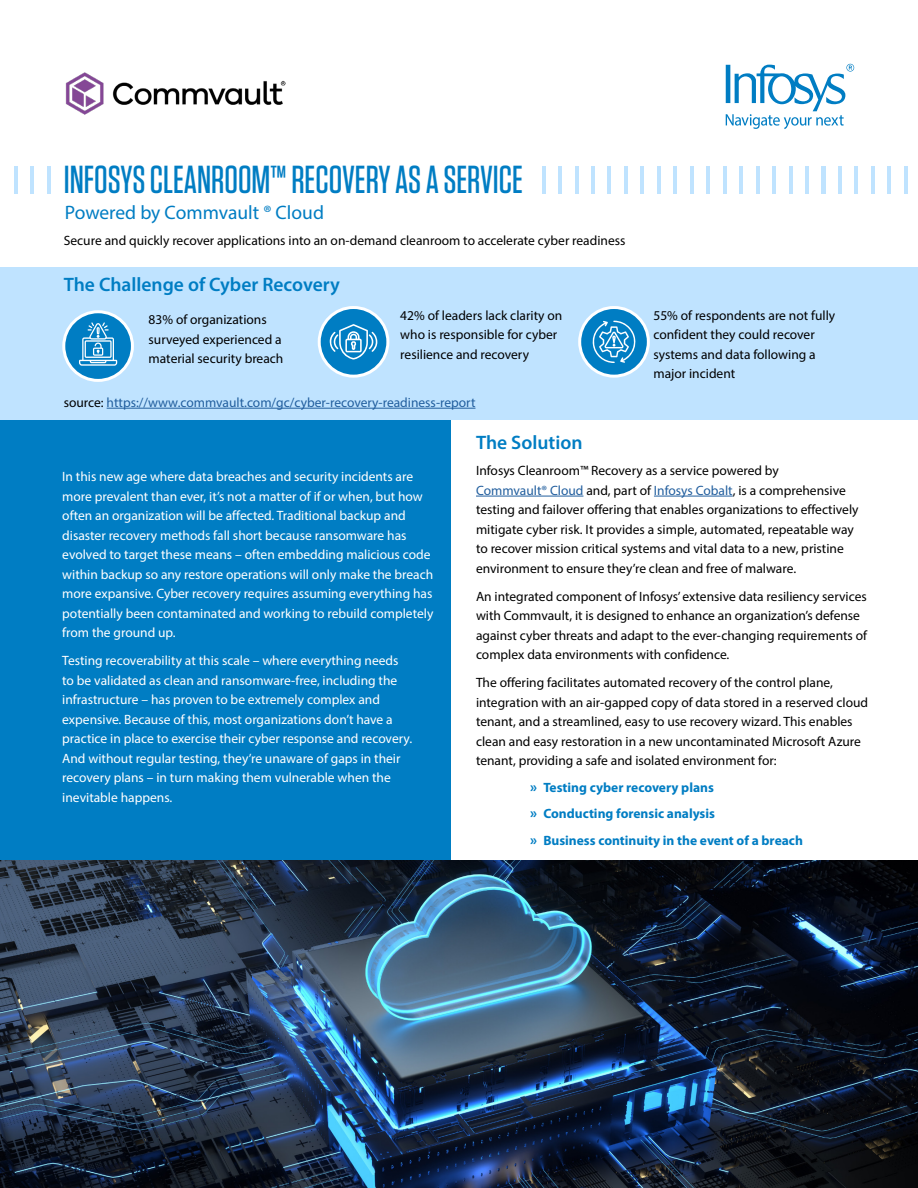
<style>
.page{position:relative;width:918px;height:1188px;background:#fff}
.page>*{position:absolute;margin:0;border:0;box-sizing:border-box;transform-origin:0 0}
.t1{font:500 39px "Tungsten";color:#007dc3;scale:.96 1}
.t2{font:600 19.5px "Myriad Pro";color:#007dc3}
.t3{font:19.5px "Myriad Pro";color:#007dc3}
.t4{font:13.5px/19.5px "Myriad Pro";color:#000}
.t5{font:13.5px/19.5px "Myriad Pro";color:#fff}
.t6{font:700 13.5px/26.5px "Myriad Pro";color:#007dc3}
.t7{font:13.5px "Myriad Pro";color:#215e9e}
.s1{color:#000}
.s2{color:#215e9e}
.s3{font-size:15px}
</style>
<div class="page">
<div style="left:0;top:415px;width:451px;height:492px;background:#007dc3"></div>
<div style="left:0;top:267px;width:918px;height:153px;background:#bfe3ff"></div>
<img style="left:0;top:861px;width:918px;height:327px">
<hr style="left:107px;top:408px;width:368px;height:1px;background:#215e9e">
<svg style="left:726px;top:64px;width:128px;height:65px"></svg>
<hr style="left:31px;top:166px;width:3px;height:27px;background:#bfe3ff">
<hr style="left:14px;top:166px;width:3px;height:27px;background:#bfe3ff">
<hr style="left:47px;top:166px;width:3px;height:27px;background:#bfe3ff">
<hr style="left:558px;top:166px;width:4px;height:27px;background:#bfe3ff">
<hr style="left:542px;top:166px;width:3px;height:27px;background:#bfe3ff">
<hr style="left:575px;top:166px;width:3px;height:27px;background:#bfe3ff">
<hr style="left:591px;top:166px;width:3px;height:27px;background:#bfe3ff">
<hr style="left:608px;top:166px;width:3px;height:27px;background:#bfe3ff">
<hr style="left:773px;top:166px;width:3px;height:27px;background:#bfe3ff">
<hr style="left:806px;top:166px;width:3px;height:27px;background:#bfe3ff">
<hr style="left:756px;top:166px;width:4px;height:27px;background:#bfe3ff">
<hr style="left:707px;top:166px;width:3px;height:27px;background:#bfe3ff">
<hr style="left:690px;top:166px;width:4px;height:27px;background:#bfe3ff">
<hr style="left:740px;top:166px;width:3px;height:27px;background:#bfe3ff">
<hr style="left:723px;top:166px;width:3px;height:27px;background:#bfe3ff">
<hr style="left:674px;top:166px;width:3px;height:27px;background:#bfe3ff">
<hr style="left:624px;top:166px;width:3px;height:27px;background:#bfe3ff">
<hr style="left:657px;top:166px;width:3px;height:27px;background:#bfe3ff">
<hr style="left:641px;top:166px;width:3px;height:27px;background:#bfe3ff">
<hr style="left:789px;top:166px;width:4px;height:27px;background:#bfe3ff">
<hr style="left:822px;top:166px;width:4px;height:27px;background:#bfe3ff">
<hr style="left:838px;top:166px;width:4px;height:27px;background:#bfe3ff">
<hr style="left:904px;top:166px;width:4px;height:27px;background:#bfe3ff">
<hr style="left:855px;top:166px;width:3px;height:27px;background:#bfe3ff">
<hr style="left:888px;top:166px;width:3px;height:27px;background:#bfe3ff">
<hr style="left:871px;top:166px;width:4px;height:27px;background:#bfe3ff">
<hr style="left:476px;top:496px;width:107px;height:1px;background:#215e9e">
<hr style="left:654px;top:496px;width:79px;height:1px;background:#215e9e">
<div style="left:64px;top:312px;width:68px;height:68px;background:#007dc3;border-radius:50%"></div>
<div style="left:62px;top:310px;width:72px;height:72px;border:3px solid #fff;border-radius:50%"></div>
<svg style="left:319px;top:307px;width:69px;height:69px;background:#1d8bc9"></svg>
<div style="left:318px;top:306px;width:71px;height:72px;border:3px solid #fff;border-radius:50%"></div>
<svg style="left:580px;top:307px;width:68px;height:69px;background:#1c8bc9"></svg>
<div style="left:578px;top:306px;width:72px;height:72px;border:3px solid #fff;border-radius:50%"></div>
<svg style="left:79px;top:322px;width:38px;height:44px"></svg>
<svg style="left:330px;top:324px;width:47px;height:36px;background:#409dd2"></svg>
<svg style="left:592px;top:321px;width:44px;height:42px;background:#3e9cd1"></svg>
<img style="left:65px;top:72px;width:221px;height:43px">
<h1 class="t1" style="left:64px;top:159px;width:480px">INFOSYS CLEANROOM™ RECOVERY AS A SERVICE</h1>
<h2 class="t3" style="left:65px;top:200px;width:261px">Powered by Commvault ® Cloud</h2>
<p class="t4" style="left:64px;top:230px;width:563px">Secure and quickly recover applications into an on-demand cleanroom to accelerate cyber readiness</p>
<h2 class="t2" style="left:64px;top:272px;width:278px">The Challenge of Cyber Recovery</h2>
<p class="t4" style="left:149px;top:310px;width:136px">83% of organizations surveyed experienced a material security breach</p>
<p class="t4" style="left:400px;top:305px;width:164px">42% of leaders lack clarity on who is responsible for cyber resilience and recovery</p>
<p class="t4" style="left:653px;top:305px;width:183px">55% of respondents are not fully confident they could recover systems and data following a major incident</p>
<p class="t7" style="left:64px;top:394px;width:413px"><span class="s1">source:</span> https://www.commvault.com/gc/cyber-recovery-readiness-report</p>
<p class="t5" style="left:62px;top:467px;width:373px">In this new age where data breaches and security incidents are more prevalent than ever, it’s not a matter of if or when, but how often an organization will be affected. Traditional backup and disaster recovery methods fall short because ransomware has evolved to target these means – often embedding malicious code within backup so any restore operations will only make the breach more expansive. Cyber recovery requires assuming everything has potentially been contaminated and working to rebuild completely from the ground up.</p>
<p class="t5" style="left:62px;top:651px;width:351px">Testing recoverability at this scale – where everything needs to be validated as clean and ransomware-free, including the infrastructure – has proven to be extremely complex and expensive. Because of this, most organizations don’t have a practice in place to exercise their cyber response and recovery.<br>And without regular testing, they’re unaware of gaps in their recovery plans – in turn making them vulnerable when the inevitable happens.</p>
<h2 class="t2" style="left:476px;top:430px;width:108px">The Solution</h2>
<p class="t4" style="left:476px;top:461px;width:384px">Infosys Cleanroom™ Recovery as a service powered by<br><span class="s2">Commvault® Cloud</span> and, part of <span class="s2">Infosys Cobalt</span>, is a comprehensive testing and failover offering that enables organizations to effectively mitigate cyber risk. It provides a simple, automated, repeatable way to recover mission critical systems and vital data to a new, pristine environment to ensure they’re clean and free of malware.</p>
<p class="t4" style="left:476px;top:586px;width:393px">An integrated component of Infosys’ extensive data resiliency services with Commvault, it is designed to enhance an organization’s defense against cyber threats and adapt to the ever-changing requirements of complex data environments with confidence.</p>
<p class="t4" style="left:476px;top:673px;width:394px">The offering facilitates automated recovery of the control plane, integration with an air-gapped copy of data stored in a reserved cloud tenant, and a streamlined, easy to use recovery wizard. This enables clean and easy restoration in a new uncontaminated Microsoft Azure tenant, providing a safe and isolated environment for:</p>
<p class="t6" style="left:530px;top:773px;width:274px"><span class="s3">»</span> Testing cyber recovery plans<br><span class="s3">»</span> Conducting forensic analysis<br><span class="s3">»</span> Business continuity in the event of a breach</p>
</div>
